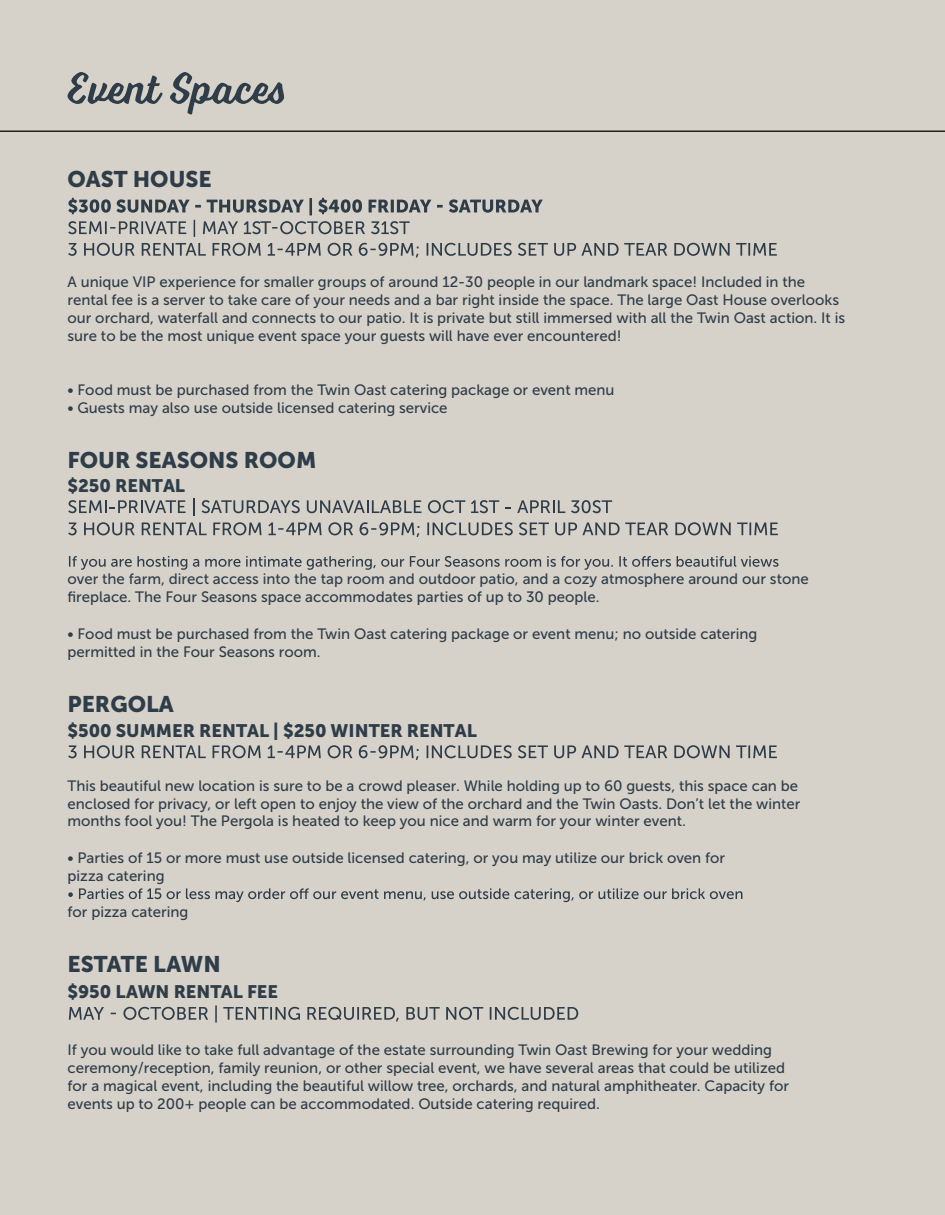
<style>
.page{position:relative;width:945px;height:1215px;background:#d6d2ca}
.page>*{position:absolute;margin:0;border:0;box-sizing:border-box;transform-origin:0 0}
.t1{font:22.5px "Museo Sans 900";color:#2f3d49}
.t2{font:18px "Museo Sans 900";color:#2f3d49}
.t3{font:18px "Museo Sans 500";color:#2f3d49}
.t4{font:15px/18px "Museo Sans 500";color:#2f3d49}
</style>
<div class="page">
<svg style="left:68px;top:72px;width:216px;height:42px"></svg>
<svg style="left:68px;top:198px;width:475px;height:39px"></svg>
<svg style="left:68px;top:243px;width:709px;height:14px"></svg>
<svg style="left:68px;top:522px;width:710px;height:15px"></svg>
<svg style="left:69px;top:556px;width:710px;height:14px"></svg>
<svg style="left:68px;top:745px;width:709px;height:15px"></svg>
<svg style="left:68px;top:888px;width:674px;height:14px"></svg>
<svg style="left:69px;top:1005px;width:509px;height:18px"></svg>
<hr style="left:0;top:130px;width:945px;height:2px;background:#231f20">
<svg style="left:68px;top:500px;width:118px;height:13px"></svg>
<svg style="left:193px;top:499px;width:1px;height:17px"></svg>
<svg style="left:202px;top:500px;width:98px;height:13px"></svg>
<svg style="left:307px;top:500px;width:114px;height:13px"></svg>
<svg style="left:428px;top:500px;width:37px;height:13px"></svg>
<svg style="left:471px;top:500px;width:28px;height:13px"></svg>
<svg style="left:517px;top:500px;width:48px;height:13px"></svg>
<svg style="left:571px;top:500px;width:41px;height:13px"></svg>
<h1 class="t1" style="left:67px;top:166px;width:146px">OAST HOUSE</h1>
<p class="t3" style="left:261px;top:218px;width:12px">T</p>
<p class="t4" style="left:68px;top:273px;width:779px">A unique VIP experience for smaller groups of around 12-30 people in our landmark space! Included in the rental fee is a server to take care of your needs and a bar right inside the space. The large Oast House overlooks our orchard, waterfall and connects to our patio. It is private but still immersed with all the Twin Oast action. It is sure to be the most unique event space your guests will have ever encountered!</p>
<p class="t4" style="left:68px;top:381px;width:549px">• Food must be purchased from the Twin Oast catering package or event menu</p>
<p class="t4" style="left:68px;top:399px;width:382px">• Guests may also use outside licensed catering service</p>
<h1 class="t1" style="left:68px;top:448px;width:250px">FOUR SEASONS ROOM</h1>
<p class="t2" style="left:68px;top:475px;width:119px">$250 RENTAL</p>
<p class="t4" style="left:67px;top:570px;width:743px">over the farm, direct access into the tap room and outdoor patio, and a cozy atmosphere around our stone fireplace. The Four Seasons space accommodates parties of up to 30 people.</p>
<p class="t4" style="left:67px;top:625px;width:692px">• Food must be purchased from the Twin Oast catering package or event menu; no outside catering permitted in the Four Seasons room.</p>
<h1 class="t1" style="left:68px;top:691px;width:108px">PERGOLA</h1>
<p class="t2" style="left:68px;top:720px;width:411px">$500 SUMMER RENTAL | $250 WINTER RENTAL</p>
<p class="t4" style="left:68px;top:777px;width:735px">This beautiful new location is sure to be a crowd pleaser. While holding up to 60 guests, this space can be enclosed for privacy, or left open to enjoy the view of the orchard and the Twin Oasts. Don’t let the winter months fool you! The Pergola is heated to keep you nice and warm for your winter event.</p>
<p class="t4" style="left:68px;top:849px;width:659px">• Parties of 15 or more must use outside licensed catering, or you may utilize our brick oven for pizza catering</p>
<p class="t4" style="left:68px;top:903px;width:122px">for pizza catering</p>
<h1 class="t1" style="left:68px;top:951px;width:155px">ESTATE LAWN</h1>
<p class="t2" style="left:68px;top:982px;width:212px">$950 LAWN RENTAL FEE</p>
<p class="t4" style="left:68px;top:1040px;width:723px">If you would like to take full advantage of the estate surrounding Twin Oast Brewing for your wedding ceremony/reception, family reunion, or other special event, we have several areas that could be utilized for a magical event, including the beautiful willow tree, orchards, and natural amphitheater. Capacity for events up to 200+ people can be accommodated. Outside catering required.</p>
</div>
